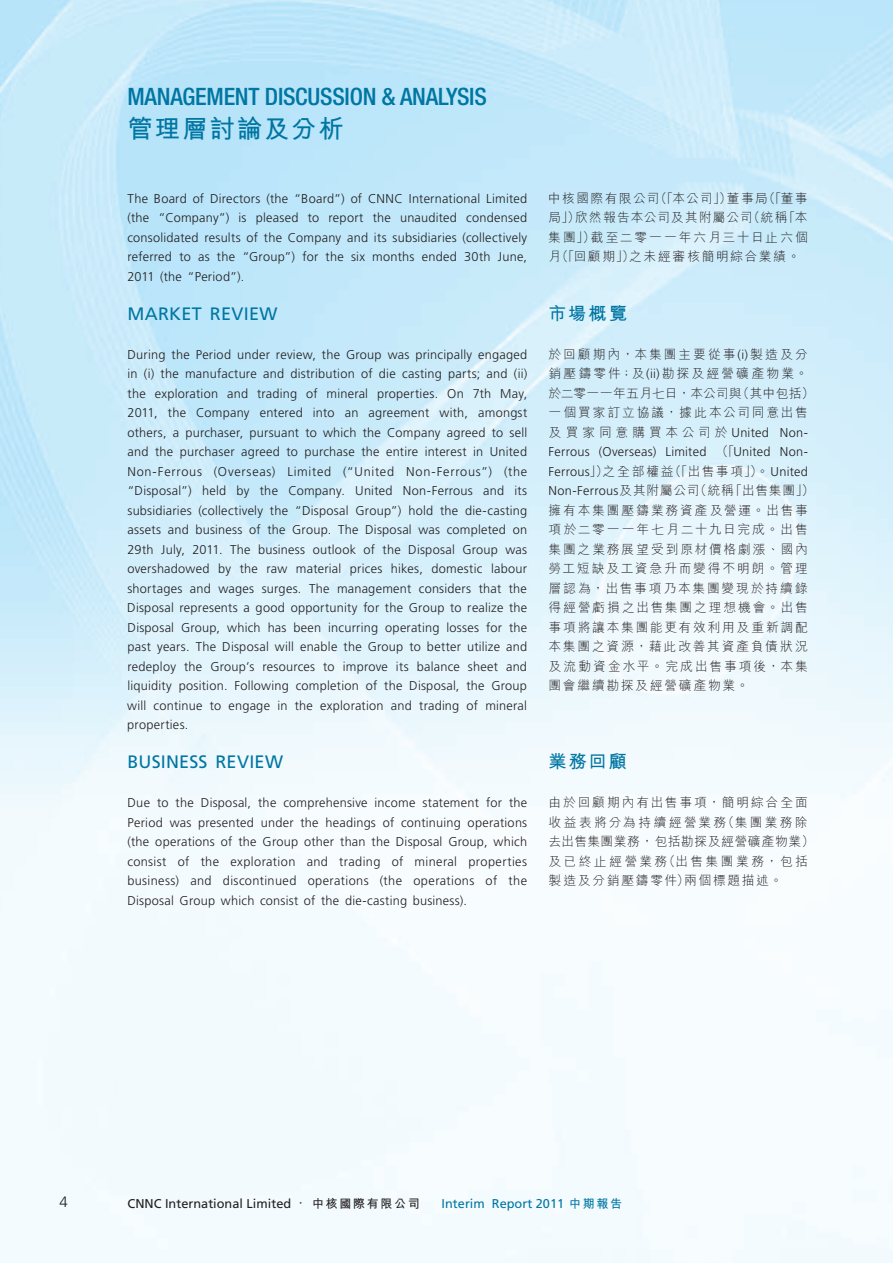
<style>
.page{position:relative;width:893px;height:1263px;background:#fff}
.page>*{position:absolute;margin:0;border:0;box-sizing:border-box;transform-origin:0 0}
.t1{font:700 25.5px "M Hei HK";letter-spacing:.07em;color:#0076a3}
.t2{font:500 condensed 24px "Helvetica Neue LT Std";letter-spacing:-.01em;color:#0076a3}
.t3{font:18px "Frutiger LT Std";letter-spacing:.01em;color:#0076a3}
.t4{font:700 18px "M Hei HK";letter-spacing:.12em;color:#0076a3}
.t5{font:300 15px "Frutiger LT Std";color:#231f20}
.t6{font:300 12.75px/19.5px "Frutiger LT Std";letter-spacing:.02em;color:#231f20;text-align:justify}
.t7{font:300 12.75px/19.5px "M Hei HK";letter-spacing:.145em;color:#231f20}
.t8{font:12.75px "Frutiger LT Std";color:#231f20}
.t9{font:12.75px "Frutiger LT Std";color:#0076a3}
.s1{font-family:"Frutiger LT Std"}
.s2{font-family:"M Hei HK"}
.s3{font-weight:300;font-size:16.5px}
.s4{font-family:"M Hei HK";font-weight:700;font-size:12px}
</style>
<div class="page">
<h2 class="t2" style="left:128px;top:82px;width:361px">MANAGEMENT DISCUSSION &amp; ANALYSIS</h2>
<h1 class="t1" style="left:128px;top:110px;width:218px">管理層討論及分析</h1>
<p class="t6" style="left:127px;top:189px;width:401px">The Board of Directors (the “Board”) of CNNC International Limited (the “Company”) is pleased to report the unaudited condensed consolidated results of the Company and its subsidiaries (collectively referred to as the “Group”) for the six months ended 30th June, 2011 (the “Period”).</p>
<h3 class="t3" style="left:128px;top:303px;width:151px">MARKET REVIEW</h3>
<p class="t6" style="left:127px;top:345px;width:401px">During the Period under review, the Group was principally engaged in (i) the manufacture and distribution of die casting parts; and (ii) the exploration and trading of mineral properties. On 7th May, 2011, the Company entered into an agreement with, amongst others, a purchaser, pursuant to which the Company agreed to sell and the purchaser agreed to purchase the entire interest in United Non-Ferrous (Overseas) Limited (“United Non-Ferrous”) (the “Disposal”) held by the Company. United Non-Ferrous and its subsidiaries (collectively the “Disposal Group”) hold the die-casting assets and business of the Group. The Disposal was completed on 29th July, 2011. The business outlook of the Disposal Group was overshadowed by the raw material prices hikes, domestic labour shortages and wages surges. The management considers that the Disposal represents a good opportunity for the Group to realize the Disposal Group, which has been incurring operating losses for the past years. The Disposal will enable the Group to better utilize and redeploy the Group’s resources to improve its balance sheet and liquidity position. Following completion of the Disposal, the Group will continue to engage in the exploration and trading of mineral properties.</p>
<h3 class="t3" style="left:128px;top:751px;width:157px">BUSINESS REVIEW</h3>
<p class="t6" style="left:127px;top:793px;width:401px">Due to the Disposal, the comprehensive income statement for the Period was presented under the headings of continuing operations (the operations of the Group other than the Disposal Group, which consist of the exploration and trading of mineral properties business) and discontinued operations (the operations of the Disposal Group which consist of the die-casting business).</p>
<p class="t7" style="left:548px;top:188px;width:261px;text-align:justify">中核國際有限公司（「本公司」）董事局（「董事局」）欣然報告本公司及其附屬公司（統稱「本集團」）截至二零一一年六月三十日止六個月（「回顧期」）之未經審核簡明綜合業績。</p>
<h3 class="t4" style="left:549px;top:300px;width:80px">市場概覽</h3>
<p class="t7" style="left:548px;top:344px;width:267px">於回顧期內，本集團主要從事<span class="s1">(i)</span>製造及分銷壓鑄零件；及<span class="s1">(ii)</span>勘探及經營礦產物業。於二零一一年五月七日，本公司與（其中包括）一個買家訂立協議，據此本公司同意出售及買家同意購買本公司於<span class="s1">United Non-</span></p>
<p class="t6" style="left:549px;top:442px;width:261px">Ferrous (Overseas) Limited <span class="s2">（「</span>United Non-</p>
<p class="t7" style="left:548px;top:461px;width:267px"><span class="s1">Ferrous</span>」）之全部權益（「出售事項」）。<span class="s1">United<br>Non-Ferrous</span>及其附屬公司（統稱「出售集團」）擁有本集團壓鑄業務資產及營運。出售事項於二零一一年七月二十九日完成。出售集團之業務展望受到原材價格劇漲、國內勞工短缺及工資急升而變得不明朗。管理層認為，出售事項乃本集團變現於持續錄得經營虧損之出售集團之理想機會。出售事項將讓本集團能更有效利用及重新調配本集團之資源，藉此改善其資產負債狀況及流動資金水平。完成出售事項後，本集團會繼續勘探及經營礦產物業。</p>
<h3 class="t4" style="left:549px;top:749px;width:80px">業務回顧</h3>
<p class="t7" style="left:548px;top:792px;width:267px">由於回顧期內有出售事項，簡明綜合全面收益表將分為持續經營業務（集團業務除去出售集團業務，包括勘探及經營礦產物業）及已終止經營業務（出售集團業務，包括製造及分銷壓鑄零件）兩個標題描述。</p>
<p class="t5" style="left:60px;top:1193px;width:10px">4</p>
<p class="t8" style="left:128px;top:1196px;width:294px">CNNC International Limited <span class="s3">·</span> <span class="s4">中核國際有限公司</span></p>
<p class="t9" style="left:442px;top:1196px;width:182px">Interim Report 2011 <span class="s4">中期報告</span></p>
</div>
